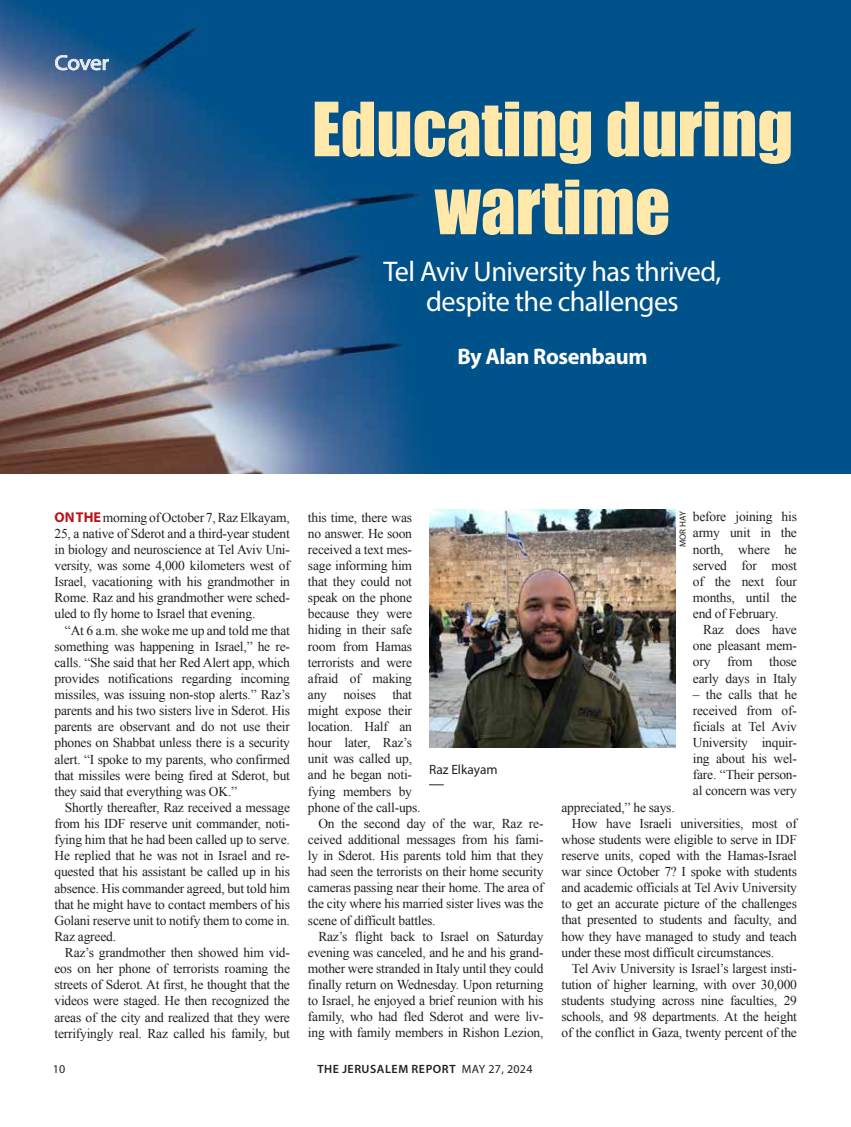
<style>
.page{position:relative;width:851px;height:1127px;background:#fff}
.page>*{position:absolute;margin:0;border:0;box-sizing:border-box;transform-origin:0 0}
.t1{font:69px/78px "Impact";color:#ffe8a9;text-align:center}
.t2{font:28.5px/30px "Myriad Pro";letter-spacing:-.02em;color:#fff;text-align:center}
.t3{font:700 22.5px "Myriad Pro";letter-spacing:-.02em;color:#fff}
.t4{font:21px "Myriad Pro";letter-spacing:-.02em;color:#fff;scale:1.09 1}
.t5{font:13.5px/16px "Times New Roman";letter-spacing:-.015em;color:#231f20;text-align:justify}
.t6{font:13.5px "Myriad Pro";color:#231f20}
.t7{font:600 12px "Myriad Pro";letter-spacing:.045em;color:#231f20}
.t8{font:12px "Myriad Pro";color:#231f20}
.t9{font:9px "Myriad Pro";letter-spacing:.02em;color:#231f20}
.s1{font-family:"Myriad Pro";font-weight:700;font-size:14.25px;color:#ba141a}
.s2{font-weight:400}
</style>
<div class="page">
<div style="left:0;top:0;width:850px;height:473px;background:#00528a"></div>
<img style="left:0;top:0;width:420px;height:473px">
<svg style="left:429px;top:784px;width:15px;height:1px"></svg>
<img style="left:429px;top:510px;width:246px;height:237px">
<svg style="left:55px;top:55px;width:54px;height:15px"></svg>
<h3 class="t4" style="left:54px;top:50px;width:52px">Cover</h3>
<h1 class="t1" style="left:312px;top:88px;width:482px">Educating during wartime</h1>
<h2 class="t2" style="left:383px;top:256px;width:339px">Tel Aviv University has thrived, despite the challenges</h2>
<h3 class="t3" style="left:457px;top:342px;width:192px">By Alan Rosenbaum</h3>
<p class="t5" style="left:54px;top:509px;width:237px"><span class="s1">On the</span> morning of October 7, Raz Elkayam, 25, a native of Sderot and a third-year student in biology and neuroscience at Tel Aviv Uni&shy;versity, was some 4,000 kilometers west of Israel, vacationing with his grandmother in Rome. Raz and his grandmother were sched&shy;uled to fly home to Israel that evening.</p>
<p class="t5" style="left:54px;top:622px;width:237px;text-indent:10px">“At 6 a.m. she woke me up and told me that something was happening in Israel,” he re&shy;calls. “She said that her Red Alert app, which provides notifications regarding incoming missiles, was issuing non-stop alerts.” Raz’s parents and his two sisters live in Sderot. His parents are observant and do not use their phones on Shabbat unless there is a security alert. “I spoke to my parents, who confirmed that missiles were being fired at Sderot, but they said that everything was OK.”</p>
<p class="t5" style="left:54px;top:799px;width:237px;text-indent:10px">Shortly thereafter, Raz received a message from his IDF reserve unit commander, noti&shy;fying him that he had been called up to serve.<br>He replied that he was not in Israel and re&shy;quested that his assistant be called up in his absence. His commander agreed, but told him that he might have to contact members of his Golani reserve unit to notify them to come in.<br>Raz agreed.</p>
<p class="t5" style="left:54px;top:944px;width:237px;text-indent:10px">Raz’s grandmother then showed him vid&shy;eos on her phone of terrorists roaming the streets of Sderot. At first, he thought that the videos were staged. He then recognized the areas of the city and realized that they were terrifyingly real. Raz called his family, but</p>
<p class="t5" style="left:308px;top:509px;width:106px">this time, there was</p>
<p class="t5" style="left:308px;top:525px;width:106px">no answer. He soon</p>
<p class="t5" style="left:308px;top:541px;width:106px">received a text mes-</p>
<p class="t5" style="left:308px;top:557px;width:106px">sage informing him</p>
<p class="t5" style="left:308px;top:573px;width:106px">that they could not</p>
<p class="t5" style="left:308px;top:589px;width:106px">speak on the phone</p>
<p class="t5" style="left:308px;top:605px;width:106px">because they were</p>
<p class="t5" style="left:308px;top:622px;width:106px">hiding in their safe</p>
<p class="t5" style="left:308px;top:638px;width:106px">room from Hamas</p>
<p class="t5" style="left:308px;top:654px;width:106px">terrorists and were</p>
<p class="t5" style="left:308px;top:670px;width:106px">afraid of making</p>
<p class="t5" style="left:308px;top:686px;width:106px">any noises that</p>
<p class="t5" style="left:308px;top:702px;width:106px">might expose their</p>
<p class="t5" style="left:308px;top:718px;width:106px">location. Half an</p>
<p class="t5" style="left:308px;top:734px;width:106px">hour later, Raz’s</p>
<p class="t5" style="left:308px;top:750px;width:106px">unit was called up,</p>
<p class="t5" style="left:308px;top:767px;width:106px">and he began noti-</p>
<p class="t5" style="left:308px;top:783px;width:106px">fying members by</p>
<p class="t5" style="left:308px;top:799px;width:114px">phone of the call-ups.</p>
<p class="t5" style="left:318px;top:815px;width:226px">On the second day of the war, Raz re-</p>
<p class="t5" style="left:308px;top:831px;width:237px">ceived additional messages from his fami-</p>
<p class="t5" style="left:308px;top:847px;width:237px">ly in Sderot. His parents told him that they</p>
<p class="t5" style="left:308px;top:863px;width:237px">had seen the terrorists on their home security</p>
<p class="t5" style="left:308px;top:879px;width:237px">cameras passing near their home. The area of</p>
<p class="t5" style="left:308px;top:896px;width:237px">the city where his married sister lives was the</p>
<p class="t5" style="left:308px;top:912px;width:129px">scene of difficult battles.</p>
<p class="t5" style="left:318px;top:928px;width:226px">Raz’s flight back to Israel on Saturday</p>
<p class="t5" style="left:308px;top:944px;width:237px">evening was canceled, and he and his grand-</p>
<p class="t5" style="left:308px;top:960px;width:237px">mother were stranded in Italy until they could</p>
<p class="t5" style="left:308px;top:976px;width:237px">finally return on Wednesday. Upon returning</p>
<p class="t5" style="left:308px;top:992px;width:237px">to Israel, he enjoyed a brief reunion with his</p>
<p class="t5" style="left:308px;top:1008px;width:237px">family, who had fled Sderot and were liv-</p>
<p class="t5" style="left:308px;top:1024px;width:237px">ing with family members in Rishon Lezion,</p>
<p class="t6" style="left:429px;top:761px;width:70px">Raz Elkayam</p>
<p class="t9" style="left:677px;top:547px;width:38px;rotate:-90deg">Mor Hay</p>
<p class="t5" style="left:692px;top:508px;width:106px">before joining his army unit in the north, where he served for most of the next four months, until the end of February.</p>
<p class="t5" style="left:692px;top:621px;width:106px;text-indent:10px">Raz does have one pleasant mem&shy;ory from those early days in Italy</p>
<p class="t5" style="left:692px;top:686px;width:106px">– the calls that he received from of&shy;ficials at Tel Aviv University inquir&shy;ing about his wel&shy;fare. “Their person&shy;al concern was very</p>
<p class="t5" style="left:561px;top:799px;width:115px">appreciated,” he says.</p>
<p class="t5" style="left:572px;top:815px;width:226px">How have Israeli universities, most of</p>
<p class="t5" style="left:561px;top:831px;width:237px">whose students were eligible to serve in IDF</p>
<p class="t5" style="left:561px;top:847px;width:237px">reserve units, coped with the Hamas-Israel</p>
<p class="t5" style="left:561px;top:863px;width:237px">war since October 7? I spoke with students</p>
<p class="t5" style="left:561px;top:879px;width:237px">and academic officials at Tel Aviv University</p>
<p class="t5" style="left:561px;top:895px;width:237px">to get an accurate picture of the challenges</p>
<p class="t5" style="left:561px;top:911px;width:237px">that presented to students and faculty, and</p>
<p class="t5" style="left:561px;top:928px;width:237px">how they have managed to study and teach</p>
<p class="t5" style="left:561px;top:944px;width:214px">under these most difficult circumstances.</p>
<p class="t5" style="left:572px;top:960px;width:226px">Tel Aviv University is Israel’s largest insti-</p>
<p class="t5" style="left:561px;top:976px;width:237px">tution of higher learning, with over 30,000</p>
<p class="t5" style="left:561px;top:992px;width:237px">students studying across nine faculties, 29</p>
<p class="t5" style="left:561px;top:1008px;width:237px">schools, and 98 departments. At the height</p>
<p class="t5" style="left:561px;top:1024px;width:237px">of the conflict in Gaza, twenty percent of the</p>
<p class="t8" style="left:53px;top:1061px;width:14px">10</p>
<p class="t7" style="left:317px;top:1061px;width:216px">THE JERUSALEM REPORT <span class="s2">May 27, 2024</span></p>
</div>
